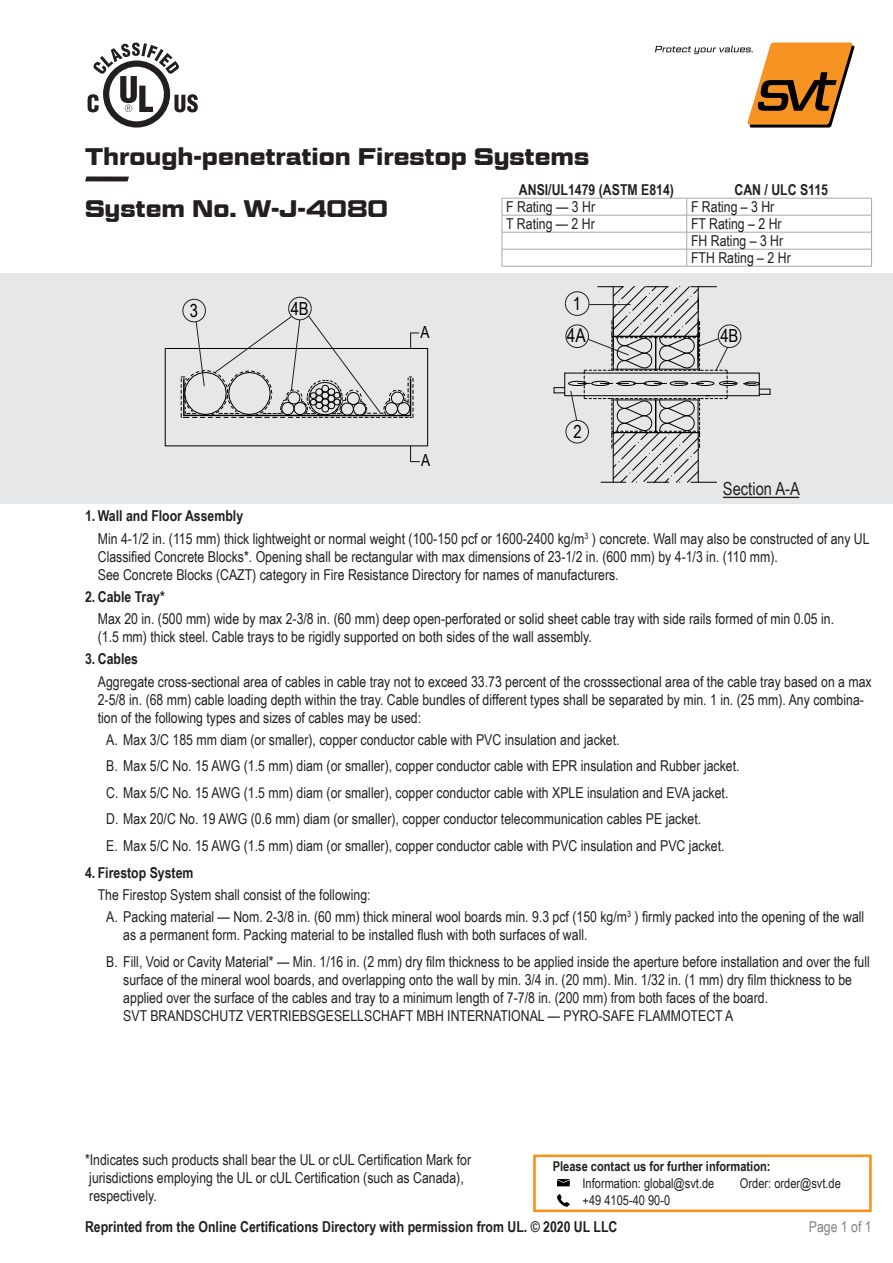
<style>
.page{position:relative;width:893px;height:1263px;background:#fff}
.page>*{position:absolute;margin:0;border:0;box-sizing:border-box;transform-origin:0 0}
.t1{font:700 24px/51.9px "Geom Graphic";color:#231f20}
.t2{font:18.9px "Arial Narrow";color:#000001}
.t3{font:18px "Arial Narrow";color:#231f20}
.t4{font:18px "Arial Narrow";color:#000001}
.t5{font:16.65px "Arial Narrow";color:#000001}
.t6{font:15px/18px "Arial Narrow";color:#231f20}
.t7{font:700 15px "Arial Narrow";color:#231f20}
.t8{font:15px "Arial Narrow";color:#808285}
.t9{font:13.5px "Arial Narrow";color:#231f20}
.t10{font:700 13.5px "Arial Narrow";color:#231f20}
.s1{font-weight:700}
</style>
<div class="page">
<div style="left:0;top:273px;width:893px;height:230px;background:#e6e7e9"></div>
<svg style="left:103px;top:60px;width:67px;height:68px"></svg>
<div style="left:109px;top:67px;width:55px;height:54px;background:#fff;border-radius:50%"></div>
<svg style="left:88px;top:43px;width:110px;height:69px"></svg>
<svg style="left:85px;top:176px;width:44px;height:5px"></svg>
<svg style="left:655px;top:43px;width:199px;height:85px"></svg>
<svg style="left:557px;top:1179px;width:13px;height:7px"></svg>
<svg style="left:557px;top:1194px;width:13px;height:13px"></svg>
<div style="left:533px;top:1154px;width:339px;height:58px;border:3px solid #f7931d"></div>
<hr style="left:502px;top:215px;width:185px;height:1px;background:#a8a9ad">
<hr style="left:687px;top:215px;width:185px;height:1px;background:#a8a9ad">
<hr style="left:502px;top:232px;width:185px;height:1px;background:#a8a9ad">
<hr style="left:687px;top:232px;width:185px;height:1px;background:#a8a9ad">
<hr style="left:502px;top:249px;width:185px;height:1px;background:#a8a9ad">
<hr style="left:687px;top:249px;width:185px;height:1px;background:#a8a9ad">
<svg style="left:502px;top:199px;width:1px;height:67px"></svg>
<hr style="left:502px;top:266px;width:185px;height:1px;background:#a8a9ad">
<svg style="left:686px;top:199px;width:1px;height:67px"></svg>
<svg style="left:871px;top:199px;width:1px;height:67px"></svg>
<hr style="left:687px;top:266px;width:185px;height:1px;background:#a8a9ad">
<hr style="left:502px;top:198px;width:185px;height:1px;background:#a8a9ad">
<hr style="left:687px;top:198px;width:185px;height:1px;background:#a8a9ad">
<svg style="left:410px;top:446px;width:10px;height:16px"></svg>
<hr style="left:723px;top:497px;width:76px;height:1px;background:#231f20">
<svg style="left:181px;top:297px;width:238px;height:121px"></svg>
<svg style="left:554px;top:286px;width:217px;height:197px"></svg>
<h1 class="t1" style="left:85px;top:130px;width:506px">Through-penetration Firestop Systems<br>System No. W-J-4080</h1>
<p class="t7" style="left:519px;top:178px;width:157px">ANSI/UL1479 (ASTM E814)</p>
<p class="t7" style="left:734px;top:178px;width:95px">CAN / ULC S115</p>
<p class="t6" style="left:506px;top:197px;width:90px">F Rating — 3 Hr</p>
<p class="t6" style="left:691px;top:197px;width:85px">F Rating – 3 Hr</p>
<p class="t6" style="left:506px;top:214px;width:90px">T Rating — 2 Hr</p>
<p class="t6" style="left:691px;top:215px;width:101px;line-height:17px">FT Rating – 2 Hr<br>FH Rating – 3 Hr<br>FTH Rating – 2 Hr</p>
<p class="t4" style="left:190px;top:297px;width:10px">3</p>
<p class="t4" style="left:291px;top:295px;width:20px">4B</p>
<p class="t5" style="left:420px;top:320px;width:11px">A</p>
<p class="t5" style="left:421px;top:448px;width:11px">A</p>
<p class="t4" style="left:573px;top:290px;width:10px">1</p>
<p class="t2" style="left:567px;top:322px;width:20px">4A</p>
<p class="t4" style="left:720px;top:323px;width:20px">4B</p>
<p class="t4" style="left:573px;top:418px;width:10px">2</p>
<p class="t3" style="left:723px;top:476px;width:79px">Section A-A</p>
<p class="t6" style="left:98px;top:504px;width:773px;line-height:22.2px;text-indent:-13px"><span class="s1">1. Wall and Floor Assembly<br></span>Min 4-1/2 in. (115 mm) thick lightweight or normal weight (100-150 pcf or 1600-2400 kg/m<sup>3</sup> ) concrete. Wall may also be constructed of any UL</p>
<p class="t6" style="left:98px;top:547px;width:682px">Classified Concrete Blocks*. Opening shall be rectangular with max dimensions of 23-1/2 in. (600 mm) by 4-1/3 in. (110 mm).<br>See Concrete Blocks (CAZT) category in Fire Resistance Directory for names of manufacturers.</p>
<p class="t7" style="left:85px;top:585px;width:81px">2. Cable Tray*</p>
<p class="t6" style="left:98px;top:609px;width:738px">Max 20 in. (500 mm) wide by max 2-3/8 in. (60 mm) deep open-perforated or solid sheet cable tray with side rails formed of min 0.05 in. (1.5 mm) thick steel. Cable trays to be rigidly supported on both sides of the wall assembly.</p>
<p class="t7" style="left:85px;top:648px;width:55px">3. Cables</p>
<p class="t6" style="left:98px;top:672px;width:775px">Aggregate cross-sectional area of cables in cable tray not to exceed 33.73 percent of the crosssectional area of the cable tray based on a max<br>2-5/8 in. (68 mm) cable loading depth within the tray. Cable bundles of different types shall be separated by min. 1 in. (25 mm). Any combina&shy;tion of the following types and sizes of cables may be used:</p>
<p class="t6" style="left:106px;top:726px;width:635px;line-height:26.5px">A. Max 3/C 185 mm diam (or smaller), copper conductor cable with PVC insulation and jacket.<br>B. Max 5/C No. 15 AWG (1.5 mm) diam (or smaller), copper conductor cable with EPR insulation and Rubber jacket.<br>C. Max 5/C No. 15 AWG (1.5 mm) diam (or smaller), copper conductor cable with XPLE insulation and EVA jacket.<br>D. Max 20/C No. 19 AWG (0.6 mm) diam (or smaller), copper conductor telecommunication cables PE jacket.<br>E. Max 5/C No. 15 AWG (1.5 mm) diam (or smaller), copper conductor cable with PVC insulation and PVC jacket.</p>
<p class="t7" style="left:85px;top:861px;width:110px">4. Firestop System</p>
<p class="t6" style="left:106px;top:883px;width:760px;line-height:22.2px;text-indent:-9px">The Firestop System shall consist of the following:<br>A. Packing material — Nom. 2-3/8 in. (60 mm) thick mineral wool boards min. 9.3 pcf (150 kg/m<sup>3</sup> ) firmly packed into the opening of the wall</p>
<p class="t6" style="left:106px;top:921px;width:765px;line-height:26.5px;text-indent:17px">as a permanent form. Packing material to be installed flush with both surfaces of wall.<br>B. Fill, Void or Cavity Material* — Min. 1/16 in. (2 mm) dry film thickness to be applied inside the aperture before installation and over the full</p>
<p class="t6" style="left:123px;top:970px;width:730px">surface of the mineral wool boards, and overlapping onto the wall by min. 3/4 in. (20 mm). Min. 1/32 in. (1 mm) dry film thickness to be applied over the surface of the cables and tray to a minimum length of 7-7/8 in. (200 mm) from both faces of the board.<br>SVT BRANDSCHUTZ VERTRIEBSGESELLSCHAFT MBH INTERNATIONAL — PYRO-SAFE FLAMMOTECT A</p>
<p class="t6" style="left:85px;top:1150px;width:388px">*Indicates such products shall bear the UL or cUL Certification Mark for jurisdictions employing the UL or cUL Certification (such as Canada), respectively.</p>
<p class="t10" style="left:553px;top:1155px;width:219px">Please contact us for further information:</p>
<p class="t9" style="left:583px;top:1173px;width:133px">Information: global@svt.de</p>
<p class="t9" style="left:740px;top:1173px;width:103px">Order: order@svt.de</p>
<p class="t9" style="left:583px;top:1190px;width:89px">+49 4105-40 90-0</p>
<p class="t7" style="left:85px;top:1215px;width:534px">Reprinted from the Online Certifications Directory with permission from UL. © 2020 UL LLC</p>
<p class="t8" style="left:809px;top:1215px;width:64px">Page 1 of 1</p>
</div>
